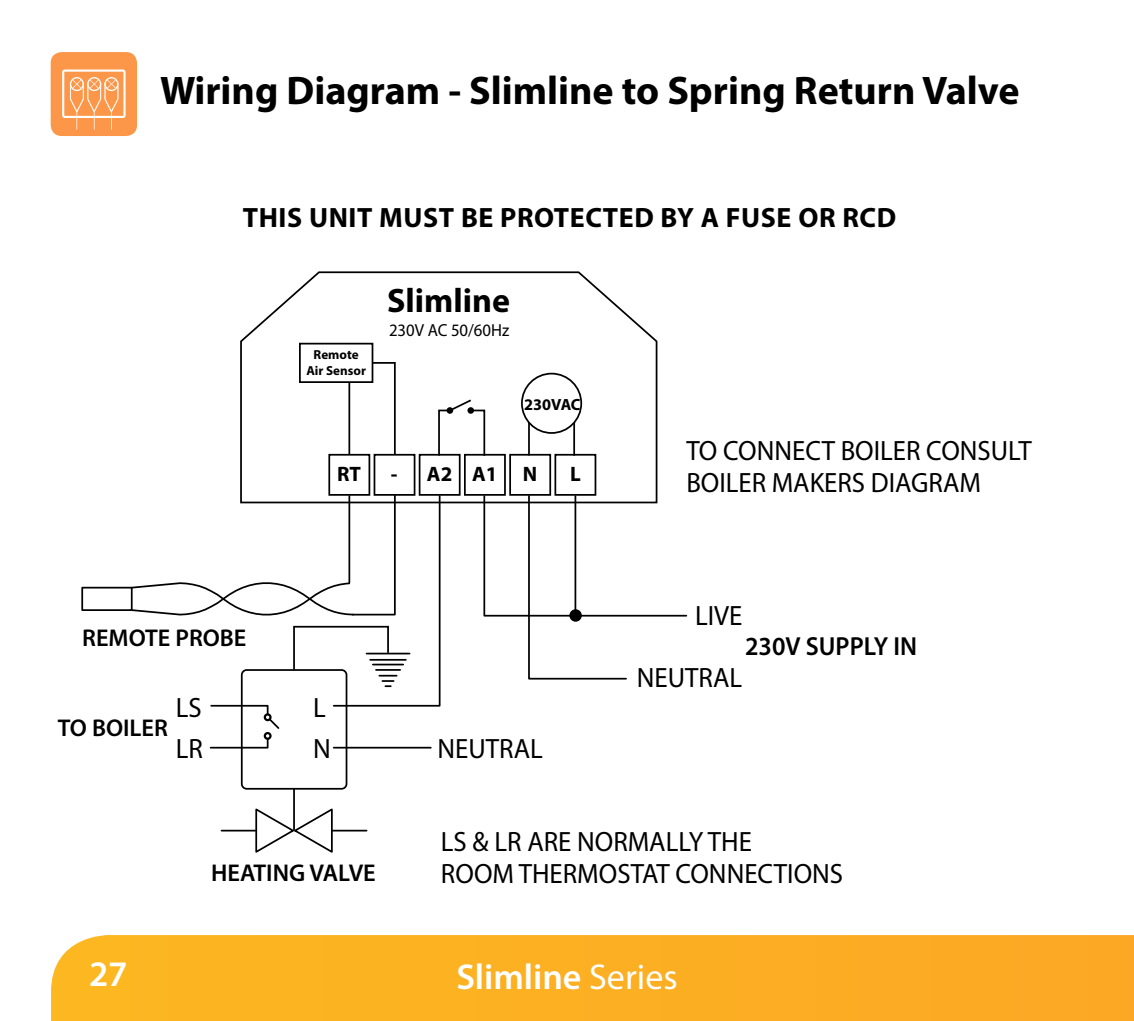
<style>
.page{position:relative;width:1134px;height:1021px;background:#fff}
.page>*{position:absolute;margin:0;border:0;box-sizing:border-box;transform-origin:0 0}
.t1{font:700 40px "Myriad Pro";color:#000}
.t2{font:600 36px "Myriad Pro";color:#fff}
.t3{font:700 34px "Myriad Pro";color:#000}
.t4{font:28px/32.4px "Myriad Pro";color:#000;scale:.96 1}
.t5{font:700 28px "Myriad Pro";letter-spacing:.02em;color:#000}
.t6{font:600 26px "Myriad Pro";color:#000;scale:.96 1}
.t7{font:600 24.4px "Myriad Pro";color:#000}
.t8{font:700 20.8px "Myriad Pro";color:#000}
.t9{font:17.6px "Myriad Pro";color:#000;scale:.96 1}
.t10{font:700 16.4px "Myriad Pro";color:#000}
.t11{font:700 13.2px/15.6px "Myriad Pro";color:#000;text-align:center}
.s1{font-weight:400}
</style>
<div class="page">
<div style="left:51px;top:52px;width:86px;height:84px;background:#fc9749;border-radius:11px"></div>
<svg style="left:62px;top:69px;width:64px;height:61px"></svg>
<div style="left:81px;top:586px;width:52px;height:25px;border:2px solid #000"></div>
<svg style="left:483px;top:504px;width:205px;height:176px"></svg>
<div style="left:241px;top:669px;width:106px;height:120px;border:2px solid #000;border-radius:5px"></div>
<svg style="left:254px;top:808px;width:80px;height:45px"></svg>
<hr style="left:221px;top:829px;width:35px;height:2px;background:#000">
<hr style="left:332px;top:829px;width:35px;height:2px;background:#000">
<hr style="left:293px;top:788px;width:2px;height:42px;background:#000">
<svg style="left:130px;top:504px;width:311px;height:245px"></svg>
<div style="left:264px;top:732px;width:8px;height:7px;border:2px solid #000;border-radius:50%"></div>
<svg style="left:240px;top:271px;width:418px;height:233px"></svg>
<div style="left:328px;top:454px;width:42px;height:41px;border:2px solid #000"></div>
<div style="left:374px;top:454px;width:41px;height:41px;border:2px solid #000"></div>
<div style="left:419px;top:454px;width:42px;height:41px;border:2px solid #000"></div>
<div style="left:464px;top:454px;width:42px;height:41px;border:2px solid #000"></div>
<div style="left:509px;top:454px;width:42px;height:41px;border:2px solid #000"></div>
<div style="left:554px;top:454px;width:42px;height:41px;border:2px solid #000"></div>
<hr style="left:348px;top:382px;width:2px;height:72px;background:#000">
<div style="left:299px;top:343px;width:74px;height:40px;border:2px solid #000"></div>
<div style="left:528px;top:384px;width:47px;height:72px;border:2px solid #000"></div>
<div style="left:522px;top:373px;width:59px;height:60px;background:#fff;border-radius:50%"></div>
<div style="left:521px;top:373px;width:61px;height:61px;border:2px solid #000;border-radius:50%"></div>
<svg style="left:437px;top:398px;width:49px;height:59px"></svg>
<div style="left:447px;top:407px;width:6px;height:7px;background:#000;border-radius:50%"></div>
<div style="left:467px;top:407px;width:7px;height:7px;background:#000;border-radius:50%"></div>
<svg style="left:371px;top:361px;width:26px;height:95px"></svg>
<div style="left:569px;top:609px;width:13px;height:12px;background:#000;border-radius:50%"></div>
<div style="left:51px;top:935px;width:1083px;height:85px;background:#fcaf22"></div>
<h1 class="t1" style="left:160px;top:65px;width:861px">Wiring Diagram - Slimline to Spring Return Valve</h1>
<p class="t5" style="left:243px;top:199px;width:655px">THIS UNIT MUST BE PROTECTED BY A FUSE OR RCD</p>
<p class="t3" style="left:387px;top:279px;width:124px">Slimline</p>
<p class="t7" style="left:82px;top:622px;width:166px">REMOTE PROBE</p>
<p class="t7" style="left:58px;top:712px;width:112px">TO BOILER</p>
<p class="t4" style="left:176px;top:687px;width:30px;line-height:40.4px">LS<br>LR</p>
<p class="t11" style="left:306px;top:346px;width:61px">Remote<br>Air Sensor</p>
<p class="t9" style="left:389px;top:319px;width:127px">230V AC 50/60Hz</p>
<p class="t10" style="left:524px;top:394px;width:58px">230VAC</p>
<p class="t8" style="left:337px;top:461px;width:25px">RT</p>
<p class="t8" style="left:391px;top:461px;width:148px">- A2A1 N</p>
<p class="t8" style="left:570px;top:461px;width:12px">L</p>
<p class="t4" style="left:313px;top:687px;width:20px;line-height:40.4px">L<br>N</p>
<p class="t4" style="left:437px;top:731px;width:111px">NEUTRAL</p>
<p class="t4" style="left:686px;top:434px;width:361px">TO CONNECT BOILER CONSULT<br>BOILER MAKERS DIAGRAM</p>
<p class="t4" style="left:695px;top:598px;width:51px">LIVE</p>
<p class="t6" style="left:745px;top:629px;width:181px">230V SUPPLY IN</p>
<p class="t4" style="left:637px;top:660px;width:111px">NEUTRAL</p>
<p class="t7" style="left:211px;top:857px;width:166px">HEATING VALVE</p>
<p class="t4" style="left:441px;top:824px;width:420px">LS &amp; LR ARE NORMALLY THE<br>ROOM THERMOSTAT CONNECTIONS</p>
<p class="t2" style="left:89px;top:950px;width:40px">27</p>
<p class="t2" style="left:456px;top:953px;width:223px">Slimline <span class="s1">Series</span></p>
</div>
